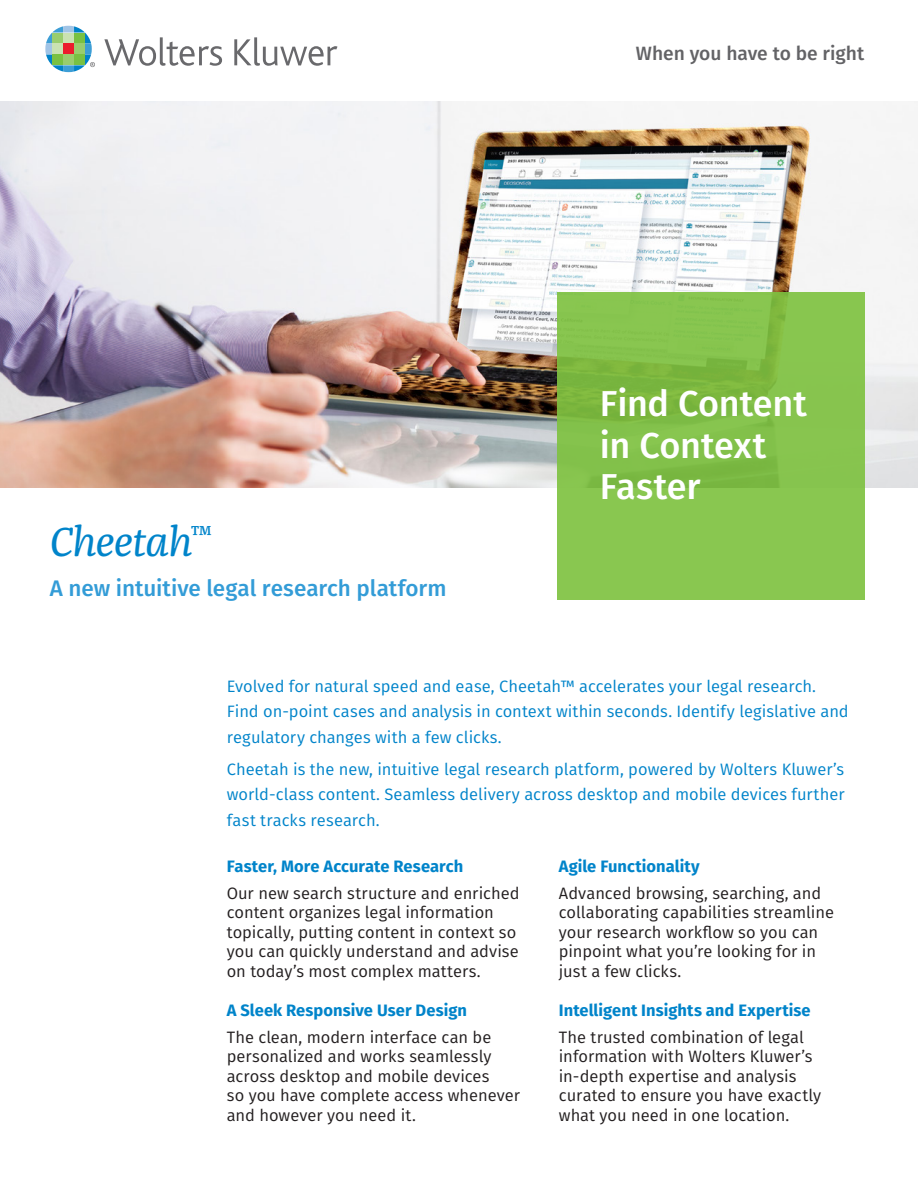
<style>
.page{position:relative;width:918px;height:1188px;background:#fff}
.page>*{position:absolute;margin:0;border:0;box-sizing:border-box;transform-origin:0 0}
.t1{font:italic 42px "Franziska Pro";letter-spacing:-.02em;color:#0084ca}
.t2{font:500 36px/41.4px "Fira Sans";letter-spacing:-.01em;color:#fff}
.t3{font:500 22.5px "Fira Sans";letter-spacing:-.005em;color:#339cd7}
.t4{font:500 19.2px "Fira Sans";color:#636366}
.t5{font:16.5px/19.5px "Fira Sans";color:#231f20}
.t6{font:16.5px/25.5px "Fira Sans";color:#0084ca}
.t7{font:700 16.5px "Fira Sans";letter-spacing:.005em;color:#0084ca}
</style>
<div class="page">
<svg style="left:104px;top:37px;width:118px;height:29px"></svg>
<svg style="left:234px;top:37px;width:104px;height:29px"></svg>
<svg style="left:45px;top:26px;width:50px;height:46px"></svg>
<img style="left:0;top:102px;width:918px;height:386px">
<svg style="left:558px;top:292px;width:307px;height:307px;background:#85c24b"></svg>
<p class="t4" style="left:636px;top:38px;width:230px">When you have to be right</p>
<p class="t1" style="left:50px;top:515px;width:164px">Cheetah<sup>™</sup></p>
<p class="t3" style="left:50px;top:570px;width:398px">A new intuitive legal research platform</p>
<p class="t2" style="left:600px;top:381px;width:209px">Find Content in Context<br>Faster</p>
<p class="t6" style="left:227px;top:673px;width:623px">Evolved for natural speed and ease, Cheetah™ accelerates your legal research.<br>Find on-point cases and analysis in context within seconds. Identify legislative and regulatory changes with a few clicks.</p>
<p class="t6" style="left:227px;top:756px;width:619px;text-align:justify">Cheetah is the new, intuitive legal research platform, powered by Wolters Kluwer’s world-class content. Seamless delivery across desktop and mobile devices further fast tracks research.</p>
<p class="t7" style="left:227px;top:853px;width:238px">Faster, More Accurate Research</p>
<p class="t5" style="left:227px;top:883px;width:294px">Our new search structure and enriched content organizes legal information topically, putting content in context so you can quickly understand and advise on today’s most complex matters.</p>
<p class="t7" style="left:227px;top:997px;width:242px">A Sleek Responsive User Design</p>
<p class="t5" style="left:227px;top:1027px;width:295px">The clean, modern interface can be personalized and works seamlessly across desktop and mobile devices<br>so you have complete access whenever and however you need it.</p>
<p class="t7" style="left:559px;top:853px;width:142px">Agile Functionality</p>
<p class="t5" style="left:559px;top:883px;width:277px">Advanced browsing, searching, and collaborating capabilities streamline your research workflow so you can pinpoint what you’re looking for in just a few clicks.</p>
<p class="t7" style="left:559px;top:997px;width:253px">Intelligent Insights and Expertise</p>
<p class="t5" style="left:559px;top:1027px;width:264px">The trusted combination of legal information with Wolters Kluwer’s in-depth expertise and analysis curated to ensure you have exactly what you need in one location.</p>
</div>
